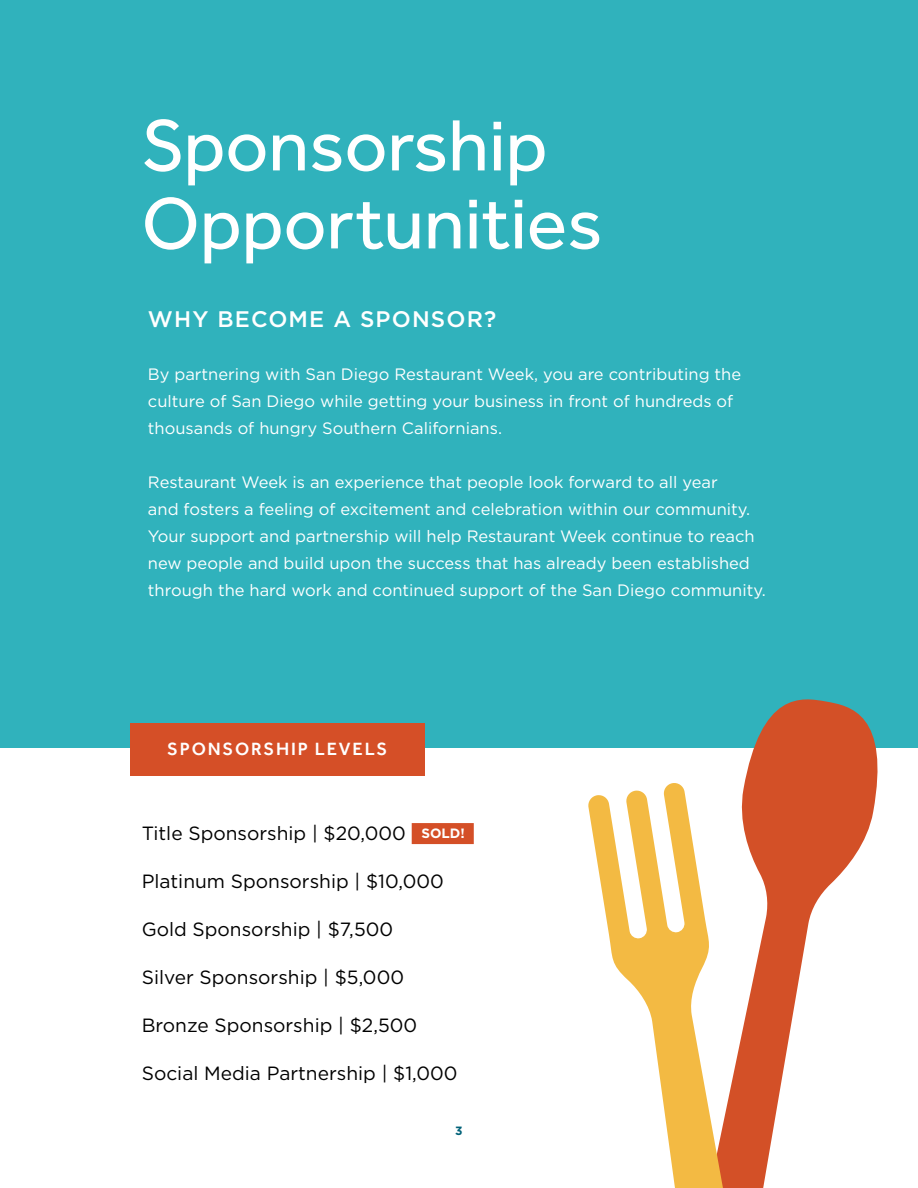
<style>
.page{position:relative;width:918px;height:1188px;background:#fff}
.page>*{position:absolute;margin:0;border:0;box-sizing:border-box;transform-origin:0 0}
.t1{font:75px/78px "Effra";color:#fff}
.t2{font:500 22.5px "Gotham";letter-spacing:.05em;color:#fff}
.t3{font:19.2px "Gotham";color:#000}
.t4{font:500 18.15px "Effra";letter-spacing:.1em;color:#fff}
.t5{font:16.5px/27px "Gotham";color:#fff}
.t6{font:700 12px "Gotham";color:#016178}
.s1{font-weight:700;font-size:13.5px;color:#fff}
</style>
<div class="page">
<div style="left:0;top:0;width:918px;height:748px;background:#30b2bc"></div>
<svg style="left:741px;top:699px;width:137px;height:489px"></svg>
<svg style="left:588px;top:783px;width:153px;height:405px"></svg>
<div style="left:412px;top:823px;width:62px;height:21px;background:#d44f27"></div>
<div style="left:130px;top:723px;width:295px;height:53px;background:#d54f27"></div>
<h1 class="t1" style="left:141px;top:106px;width:463px">Sponsorship<br>Opportunities</h1>
<h2 class="t2" style="left:148px;top:305px;width:350px">WHY BECOME A SPONSOR?</h2>
<p class="t5" style="left:148px;top:360px;width:595px">By partnering with San Diego Restaurant Week, you are contributing the culture of San Diego while getting your business in front of hundreds of thousands of hungry Southern Californians.</p>
<p class="t5" style="left:148px;top:468px;width:619px">Restaurant Week is an experience that people look forward to all year<br>and fosters a feeling of excitement and celebration within our community.<br>Your support and partnership will help Restaurant Week continue to reach new people and build upon the success that has already been established through the hard work and continued support of the San Diego community.</p>
<p class="t4" style="left:167px;top:739px;width:222px">SPONSORSHIP LEVELS</p>
<p class="t3" style="left:142px;top:820px;width:325px">Title Sponsorship | $20,000 <span class="s1">SOLD!</span></p>
<p class="t3" style="left:142px;top:868px;width:304px">Platinum Sponsorship | $10,000</p>
<p class="t3" style="left:142px;top:916px;width:253px">Gold Sponsorship | $7,500</p>
<p class="t3" style="left:142px;top:964px;width:264px">Silver Sponsorship | $5,000</p>
<p class="t3" style="left:142px;top:1012px;width:277px">Bronze Sponsorship | $2,500</p>
<p class="t3" style="left:142px;top:1060px;width:317px">Social Media Partnership | $1,000</p>
<p class="t6" style="left:455px;top:1123px;width:9px">3</p>
</div>
